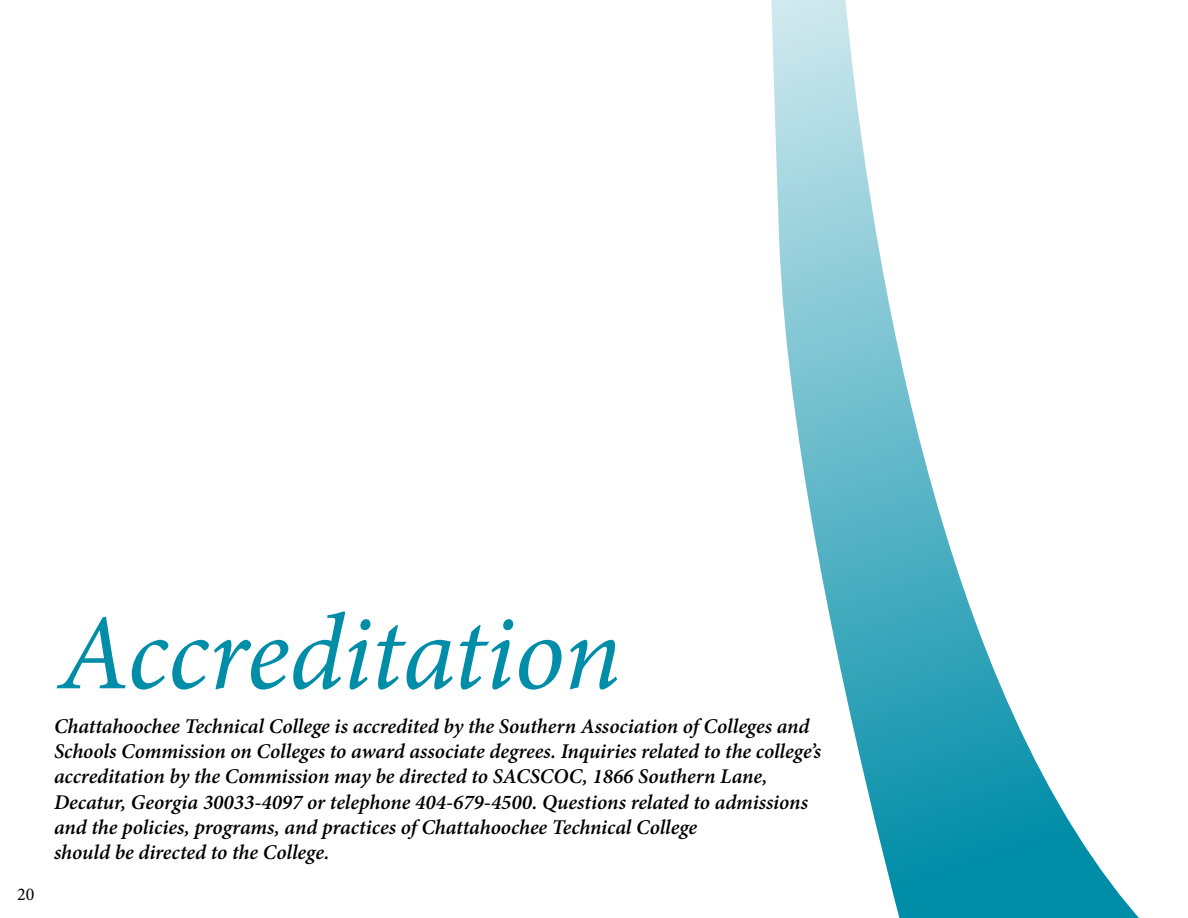
<style>
.page{position:relative;width:1188px;height:918px;background:#fff}
.page>*{position:absolute;margin:0;border:0;box-sizing:border-box;transform-origin:0 0}
.t1{font:italic 108px "Minion Pro";letter-spacing:-.01em;color:#008da8}
.t2{font:italic 600 21px/25.2px "Minion Pro";letter-spacing:-.005em;color:#000}
.t3{font:18px "Minion Pro";color:#000}
</style>
<div class="page">
<svg style="left:771px;top:0;width:368px;height:918px"></svg>
<p class="t3" style="left:17px;top:882px;width:19px">20</p>
<h1 class="t1" style="left:59px;top:580px;width:564px">Accreditation</h1>
<p class="t2" style="left:54px;top:714px;width:769px">Chattahoochee Technical College is accredited by the Southern Association of Colleges and Schools Commission on Colleges to award associate degrees. Inquiries related to the college’s accreditation by the Commission may be directed to SACSCOC, 1866 Southern Lane, Decatur, Georgia 30033-4097 or telephone 404-679-4500. Questions related to admissions and the policies, programs, and practices of Chattahoochee Technical College<br>should be directed to the College.</p>
</div>
